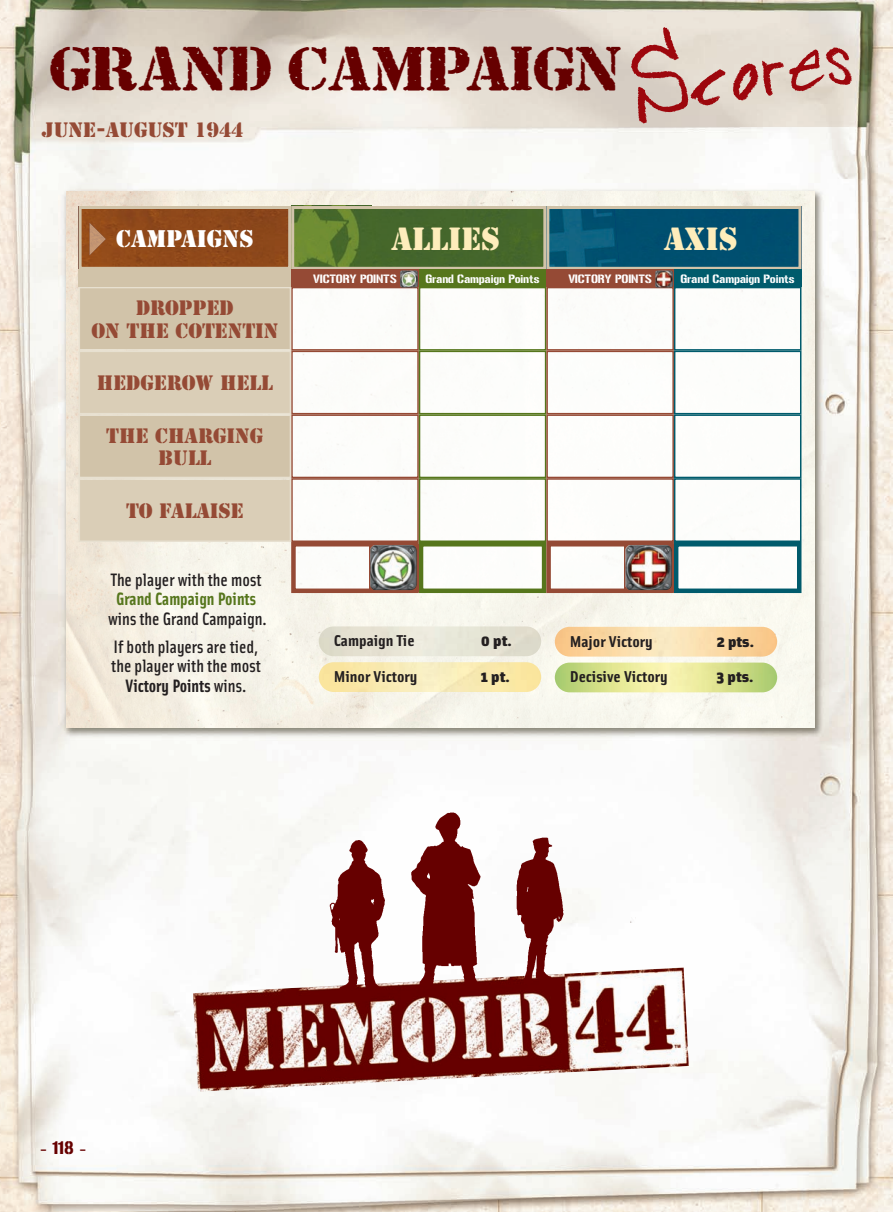
<style>
.page{position:relative;width:893px;height:1212px;background:#fff}
.page>*{position:absolute;margin:0;border:0;box-sizing:border-box;transform-origin:0 0}
.t1{font:82.5px "Rodeo King";color:#9d070d;scale:1.5 1}
.t2{font:52.5px "Bundy Yellow Solid";letter-spacing:-.05em;color:#600;scale:.9 1}
.t3{font:30px "Stencil";color:#feedbb}
.t4{font:22.5px "Stencil";color:#fff}
.t5{font:19.5px/22.5px "Stencil";color:#954a35;text-align:center}
.t6{font:500 18px/28px "Solex";color:#231f20}
.t7{font:700 18px "Solex";color:#56761c}
.t8{font:18px "Gunplay";color:#600}
.t9{font:700 15.75px "Solex";color:#231f20;scale:1.15 1}
.t10{font:900 15.75px "Solex";color:#231f20;scale:1.15 1}
.t11{font:12px "Gunplay";letter-spacing:-.015em;color:#fff}
.s1{font-weight:700}
</style>
<div class="page">
<img style="left:0;top:0;width:892px;height:1212px">
<img style="left:193px;top:967px;width:496px;height:124px">
<img style="left:317px;top:832px;width:84px;height:167px">
<img style="left:402px;top:801px;width:98px;height:194px">
<img style="left:500px;top:829px;width:82px;height:162px">
<img style="left:59px;top:184px;width:769px;height:556px">
<img style="left:66px;top:191px;width:748px;height:536px">
<div style="left:83px;top:210px;width:204px;height:56px;background:#8f481a"></div>
<div style="left:79px;top:206px;width:212px;height:64px;border:3px solid #d1c3a9"></div>
<svg style="left:295px;top:210px;width:247px;height:56px;background:#4c6d2c"></svg>
<div style="left:291px;top:206px;width:255px;height:64px;border:3px solid #d1c3a9"></div>
<svg style="left:550px;top:210px;width:64px;height:56px;background:#085b7a"></svg>
<div style="left:614px;top:210px;width:183px;height:56px;background:#004f6f"></div>
<div style="left:546px;top:206px;width:255px;height:64px;border:3px solid #d1c3a9"></div>
<img style="left:90px;top:223px;width:16px;height:32px">
<img style="left:294px;top:290px;width:122px;height:58px">
<div style="left:291px;top:287px;width:128px;height:64px;border:2px solid #954a35"></div>
<img style="left:294px;top:354px;width:122px;height:57px">
<div style="left:291px;top:351px;width:128px;height:63px;border:2px solid #954a35"></div>
<img style="left:294px;top:417px;width:122px;height:58px">
<div style="left:291px;top:414px;width:128px;height:64px;border:2px solid #954a35"></div>
<img style="left:294px;top:481px;width:122px;height:58px">
<div style="left:291px;top:478px;width:128px;height:64px;border:2px solid #954a35"></div>
<div style="left:80px;top:288px;width:210px;height:61px;background:#d1c3a9"></div>
<div style="left:79px;top:287px;width:212px;height:64px;border:2px solid #e7e0d0"></div>
<div style="left:80px;top:352px;width:210px;height:61px;background:#daceb7"></div>
<div style="left:79px;top:351px;width:212px;height:63px;border:2px solid #e7e0d0"></div>
<div style="left:80px;top:416px;width:210px;height:61px;background:#d1c3a9"></div>
<div style="left:79px;top:414px;width:212px;height:64px;border:2px solid #e7e0d0"></div>
<div style="left:80px;top:480px;width:210px;height:60px;background:#daceb7"></div>
<div style="left:79px;top:478px;width:212px;height:64px;border:2px solid #e7e0d0"></div>
<div style="left:291px;top:270px;width:128px;height:17px;background:#954a35"></div>
<div style="left:79px;top:270px;width:212px;height:17px;background:#d1c3a9"></div>
<img style="left:422px;top:290px;width:121px;height:58px">
<div style="left:419px;top:287px;width:127px;height:64px;border:2px solid #56761c"></div>
<img style="left:422px;top:354px;width:121px;height:57px">
<div style="left:419px;top:351px;width:127px;height:63px;border:2px solid #56761c"></div>
<img style="left:422px;top:417px;width:121px;height:58px">
<div style="left:419px;top:414px;width:127px;height:64px;border:2px solid #56761c"></div>
<img style="left:422px;top:481px;width:121px;height:58px">
<div style="left:419px;top:478px;width:127px;height:64px;border:2px solid #56761c"></div>
<div style="left:419px;top:270px;width:127px;height:17px;background:#56761c"></div>
<img style="left:549px;top:290px;width:122px;height:58px">
<div style="left:546px;top:287px;width:128px;height:64px;border:2px solid #954a35"></div>
<img style="left:549px;top:354px;width:122px;height:57px">
<div style="left:546px;top:351px;width:128px;height:63px;border:2px solid #954a35"></div>
<img style="left:549px;top:417px;width:122px;height:58px">
<div style="left:546px;top:414px;width:128px;height:64px;border:2px solid #954a35"></div>
<img style="left:549px;top:481px;width:122px;height:58px">
<div style="left:546px;top:478px;width:128px;height:64px;border:2px solid #954a35"></div>
<div style="left:546px;top:270px;width:128px;height:17px;background:#954a35"></div>
<img style="left:677px;top:290px;width:121px;height:58px">
<div style="left:674px;top:287px;width:127px;height:64px;border:2px solid #005b6c"></div>
<img style="left:677px;top:354px;width:121px;height:57px">
<div style="left:674px;top:351px;width:127px;height:63px;border:2px solid #005b6c"></div>
<img style="left:677px;top:417px;width:121px;height:58px">
<div style="left:674px;top:414px;width:127px;height:64px;border:2px solid #005b6c"></div>
<img style="left:677px;top:481px;width:121px;height:58px">
<div style="left:674px;top:478px;width:127px;height:64px;border:2px solid #005b6c"></div>
<img style="left:296px;top:547px;width:73px;height:41px">
<div style="left:291px;top:542px;width:128px;height:51px;border:4px solid #954a35"></div>
<img style="left:424px;top:547px;width:117px;height:41px">
<div style="left:419px;top:542px;width:127px;height:51px;border:4px solid #56761c"></div>
<img style="left:551px;top:547px;width:73px;height:41px">
<div style="left:546px;top:542px;width:128px;height:51px;border:4px solid #954a35"></div>
<img style="left:679px;top:547px;width:117px;height:41px">
<div style="left:674px;top:542px;width:127px;height:51px;border:4px solid #005b6c"></div>
<div style="left:674px;top:270px;width:127px;height:17px;background:#005b6c"></div>
<img style="left:655px;top:270px;width:18px;height:18px">
<img style="left:400px;top:270px;width:18px;height:18px">
<div style="left:369px;top:543px;width:49px;height:48px;background:#954a35"></div>
<img style="left:370px;top:545px;width:47px;height:45px">
<div style="left:624px;top:543px;width:50px;height:48px;background:#954a35"></div>
<img style="left:625px;top:545px;width:47px;height:45px">
<img style="left:319px;top:626px;width:222px;height:30px">
<img style="left:319px;top:662px;width:222px;height:30px">
<img style="left:555px;top:627px;width:222px;height:29px">
<img style="left:555px;top:662px;width:222px;height:30px">
<h1 class="t1" style="left:623px;top:41px;width:149px;rotate:-10deg">Scores</h1>
<h2 class="t2" style="left:48px;top:44px;width:640px">GRAND CAMPAIGN</h2>
<p class="t5" style="left:42px;top:119px;width:203px">JUNE-AUGUST 1944</p>
<p class="t4" style="left:116px;top:226px;width:139px">CAMPAIGNS</p>
<h3 class="t3" style="left:391px;top:222px;width:110px">ALLIES</h3>
<h3 class="t3" style="left:664px;top:222px;width:75px">AXIS</h3>
<p class="t5" style="left:91px;top:297px;width:188px">DROPPED<br>ON THE COTENTIN</p>
<p class="t5" style="left:97px;top:372px;width:177px">HEDGEROW HELL</p>
<p class="t5" style="left:106px;top:425px;width:159px">THE CHARGING<br>BULL</p>
<p class="t5" style="left:126px;top:500px;width:119px">TO FALAISE</p>
<p class="t6" style="left:111px;top:567px;width:152px">The player with the most</p>
<p class="t7" style="left:116px;top:593px;width:141px">Grand Campaign Points</p>
<p class="t6" style="left:108px;top:606px;width:160px">wins the Grand Campaign.<br>If both players are tied,</p>
<p class="t6" style="left:111px;top:658px;width:151px;line-height:19.5px;text-align:center">the player with the most<br><span class="s1">Victory Points</span> wins.</p>
<p class="t11" style="left:313px;top:275px;width:85px">VICTORY POINTS</p>
<p class="t11" style="left:425px;top:275px;width:116px">Grand Campaign Points</p>
<p class="t11" style="left:568px;top:275px;width:85px">VICTORY POINTS</p>
<p class="t11" style="left:680px;top:275px;width:116px">Grand Campaign Points</p>
<p class="t9" style="left:334px;top:635px;width:72px">Campaign Tie</p>
<p class="t10" style="left:481px;top:635px;width:29px">0 pt.</p>
<p class="t9" style="left:334px;top:671px;width:74px">Minor Victory</p>
<p class="t10" style="left:481px;top:671px;width:27px">1 pt.</p>
<p class="t9" style="left:570px;top:636px;width:74px">Major Victory</p>
<p class="t10" style="left:717px;top:636px;width:34px">2 pts.</p>
<p class="t9" style="left:570px;top:671px;width:87px">Decisive Victory</p>
<p class="t10" style="left:717px;top:671px;width:34px">3 pts.</p>
<p class="t8" style="left:40px;top:1141px;width:47px">- 118 -</p>
</div>
